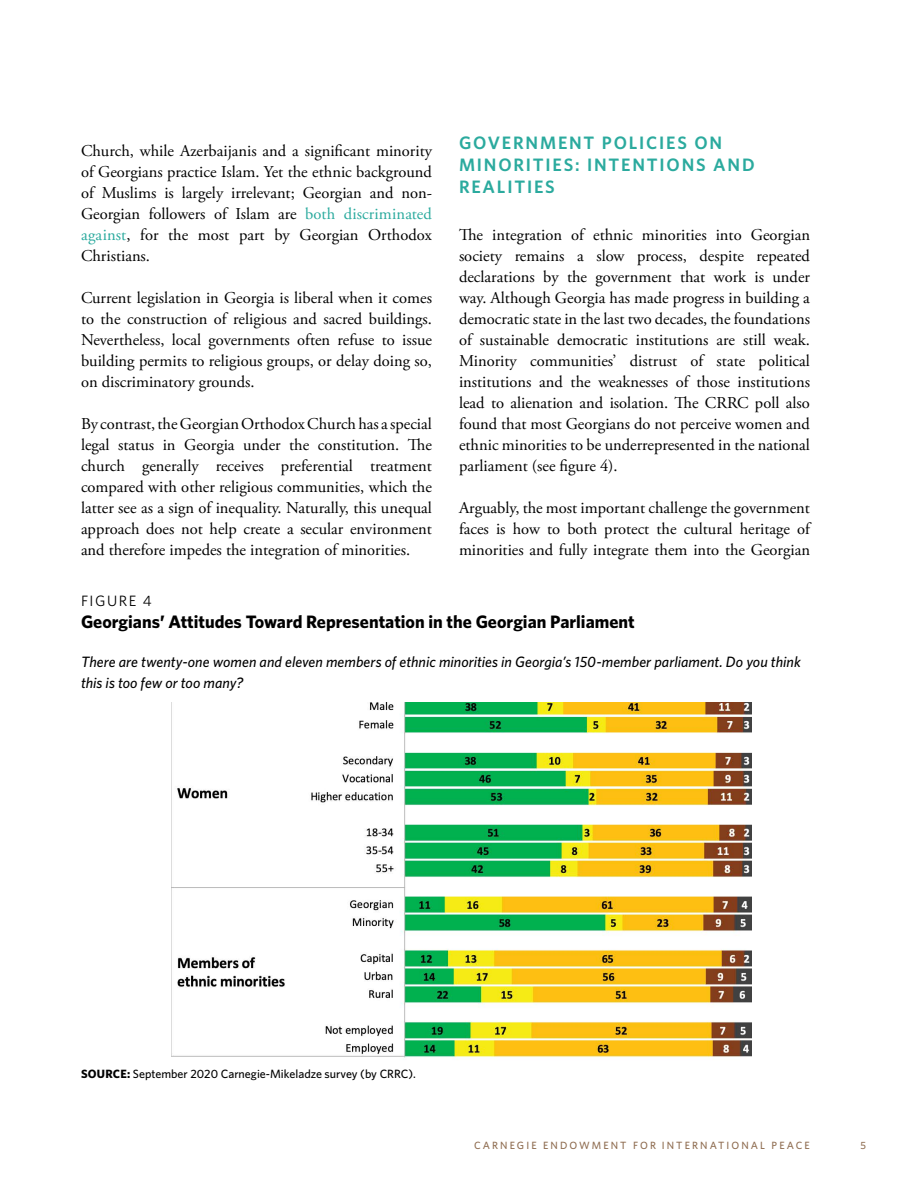
<style>
.page{position:relative;width:918px;height:1188px;background:#fff}
.page>*{position:absolute;margin:0;border:0;box-sizing:border-box;transform-origin:0 0}
.t1{font:700 18px "Whitney";color:#000}
.t2{font:600 18px/21.6px "Whitney";letter-spacing:.1em;color:#2baa9e}
.t3{font:16.5px/21px "Adobe Garamond Pro";color:#000;text-align:justify}
.t4{font:16.05px "Whitney";letter-spacing:.1em;color:#000}
.t5{font:italic 500 15px/21px "Whitney";letter-spacing:.005em;color:#000}
.t6{font:15px "Whitney";letter-spacing:.1em;color:#000}
.t7{font:italic 500 14.7px "Whitney";color:#000}
.t8{font:500 12px "Whitney";color:#000}
.t9{font:500 10.5px "Whitney";letter-spacing:.2em;color:#8f6d51}
.s1{color:#2baa9e}
.s2{font-weight:700}
</style>
<div class="page">
<img style="left:172px;top:703px;width:579px;height:357px">
<p class="t2" style="left:459px;top:132px;width:297px">GOVERNMENT POLICIES ON<br>MINORITIES: INTENTIONS AND<br>REALITIES</p>
<p class="t3" style="left:459px;top:225px;width:353px">The integration of ethnic minorities into Georgian society remains a slow process, despite repeated declarations by the government that work is under way. Although Georgia has made progress in building a democratic state in the last two decades, the foundations of sustainable democratic institutions are still weak.<br>Minority communities’ distrust of state political institutions and the weaknesses of those institutions lead to alienation and isolation. The CRRC poll also found that most Georgians do not perceive women and ethnic minorities to be underrepresented in the national parliament (see figure 4).</p>
<p class="t3" style="left:459px;top:498px;width:353px">Arguably, the most important challenge the government faces is how to both protect the cultural heritage of</p>
<p class="t3" style="left:81px;top:141px;width:353px">Church, while Azerbaijanis and a significant minority of Georgians practice Islam. Yet the ethnic background of Muslims is largely irrelevant; Georgian and non-Georgian followers of Islam are <span class="s1">both discriminated against</span>, for the most part by Georgian Orthodox Christians.</p>
<p class="t3" style="left:81px;top:288px;width:353px">Current legislation in Georgia is liberal when it comes to the construction of religious and sacred buildings.<br>Nevertheless, local governments often refuse to issue building permits to religious groups, or delay doing so, on discriminatory grounds.</p>
<p class="t3" style="left:81px;top:414px;width:353px">By contrast, the Georgian Orthodox Church has a special legal status in Georgia under the constitution. The church generally receives preferential treatment compared with other religious communities, which the latter see as a sign of inequality. Naturally, this unequal approach does not help create a secular environment and therefore impedes the integration of minorities.</p>
<p class="t4" style="left:162px;top:539px;width:77px">FIGURE 4</p>
<p class="t3" style="left:459px;top:540px;width:353px">minorities and fully integrate them into the Georgian</p>
<p class="t6" style="left:81px;top:591px;width:72px">FIGURE 4</p>
<p class="t1" style="left:81px;top:609px;width:555px">Georgians’ Attitudes Toward Representation in the Georgian Parliament</p>
<p class="t5" style="left:81px;top:651px;width:721px">There are twenty-one women and eleven members of ethnic minorities in Georgia’s 150-member parliament. Do you think this is too few or too many?</p>
<p class="t7" style="left:162px;top:614px;width:305px">parliament. Do you think this is too few or too many?</p>
<p class="t8" style="left:81px;top:1066px;width:336px"><span class="s2">SOURCE:</span> September 2020 Carnegie-Mikeladze survey (by CRRC).</p>
<p class="t9" style="left:474px;top:1138px;width:337px">CARNEGIE ENDOWMENT FOR INTERNATIONAL PEACE</p>
<p class="t9" style="left:860px;top:1138px;width:7px">5</p>
</div>
